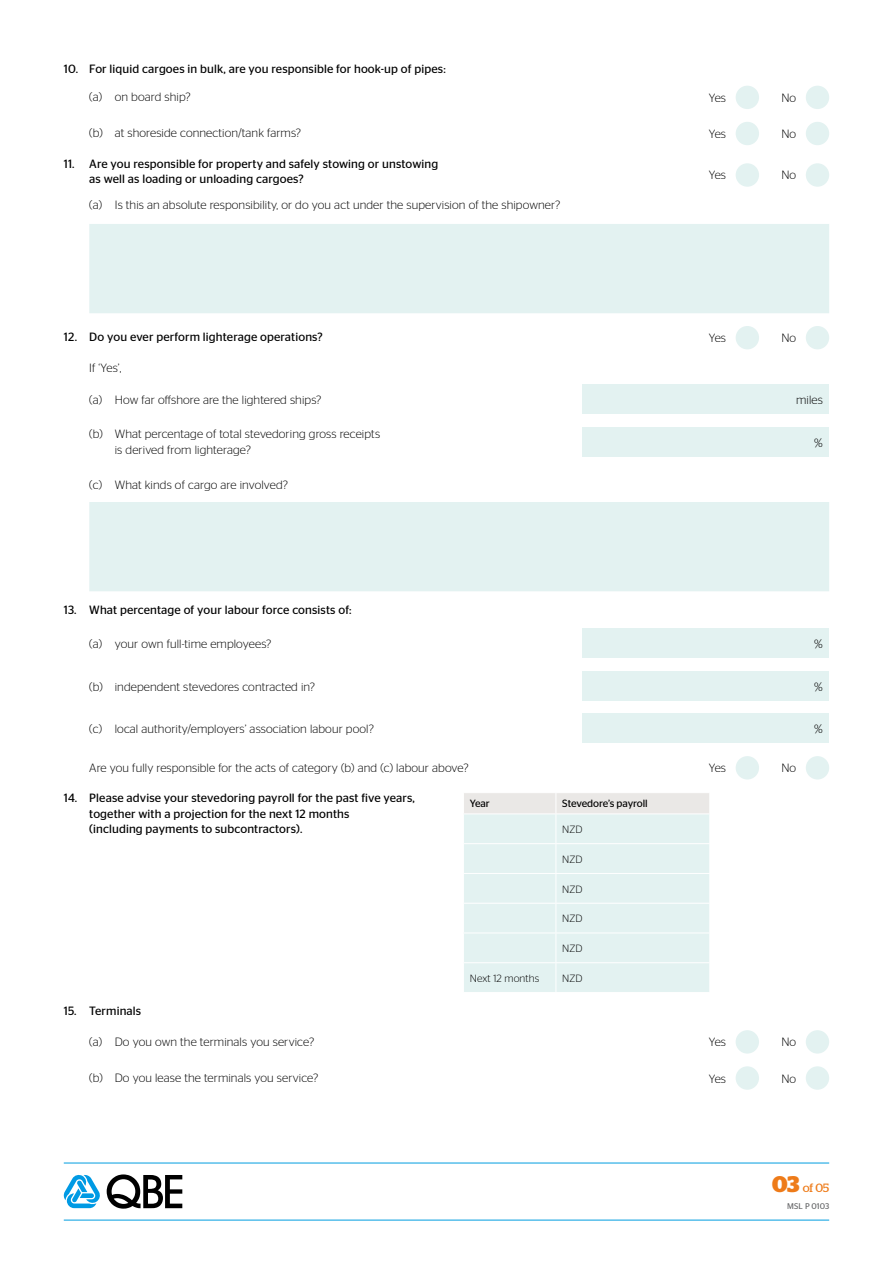
<style>
.page{position:relative;width:893px;height:1263px;background:#fff}
.page>*{position:absolute;margin:0;border:0;box-sizing:border-box;transform-origin:0 0}
.t1{font:300 12px/15.8px "Stag Sans";letter-spacing:.01em;color:#000}
.t2{font:12px/15.8px "Stag Sans";letter-spacing:.01em;color:#000}
.t3{font:12px "Stag";color:#ee7b19}
.t4{font:300 10.5px "Stag Sans";letter-spacing:.01em;color:#000}
.t5{font:10.5px "Stag Sans";letter-spacing:-.005em;color:#000}
.t6{font:8.25px "Stag Sans";color:#646567}
.s1{font-weight:700;font-size:22.5px}
</style>
<div class="page">
<hr style="left:64px;top:1220px;width:765px;height:1px;background:#009ee0">
<hr style="left:64px;top:1163px;width:765px;height:1px;background:#009ee0">
<svg style="left:107px;top:1174px;width:75px;height:34px"></svg>
<svg style="left:64px;top:1174px;width:36px;height:34px"></svg>
<div style="left:806px;top:163px;width:23px;height:24px;background:#e3f2f1;border-radius:50%"></div>
<div style="left:736px;top:163px;width:23px;height:24px;background:#e3f2f1;border-radius:50%"></div>
<div style="left:806px;top:326px;width:23px;height:23px;background:#e3f2f1;border-radius:50%"></div>
<div style="left:736px;top:326px;width:23px;height:23px;background:#e3f2f1;border-radius:50%"></div>
<div style="left:806px;top:756px;width:23px;height:23px;background:#e3f2f1;border-radius:50%"></div>
<div style="left:736px;top:756px;width:23px;height:23px;background:#e3f2f1;border-radius:50%"></div>
<div style="left:806px;top:1030px;width:23px;height:23px;background:#e3f2f1;border-radius:50%"></div>
<div style="left:736px;top:1030px;width:23px;height:23px;background:#e3f2f1;border-radius:50%"></div>
<div style="left:89px;top:224px;width:740px;height:89px;background:#e3f2f1"></div>
<div style="left:89px;top:502px;width:740px;height:89px;background:#e3f2f1"></div>
<div style="left:583px;top:384px;width:246px;height:30px;background:#e3f2f1"></div>
<div style="left:583px;top:628px;width:246px;height:30px;background:#e3f2f1"></div>
<div style="left:583px;top:671px;width:246px;height:30px;background:#e3f2f1"></div>
<div style="left:583px;top:714px;width:246px;height:29px;background:#e3f2f1"></div>
<div style="left:583px;top:427px;width:246px;height:30px;background:#e3f2f1"></div>
<svg style="left:464px;top:793px;width:245px;height:199px;background:#e4f1f0"></svg>
<div style="left:806px;top:86px;width:23px;height:23px;background:#e3f2f1;border-radius:50%"></div>
<div style="left:736px;top:86px;width:23px;height:23px;background:#e3f2f1;border-radius:50%"></div>
<div style="left:806px;top:122px;width:23px;height:23px;background:#e3f2f1;border-radius:50%"></div>
<div style="left:736px;top:122px;width:23px;height:23px;background:#e3f2f1;border-radius:50%"></div>
<div style="left:806px;top:1066px;width:23px;height:24px;background:#e3f2f1;border-radius:50%"></div>
<div style="left:736px;top:1066px;width:23px;height:24px;background:#e3f2f1;border-radius:50%"></div>
<p class="t2" style="left:64px;top:61px;width:383px">10. For liquid cargoes in bulk, are you responsible for hook-up of pipes:</p>
<p class="t1" style="left:89px;top:89px;width:103px">(a) on board ship?</p>
<p class="t1" style="left:89px;top:125px;width:213px">(b) at shoreside connection/tank farms?</p>
<p class="t2" style="left:89px;top:155px;width:350px;text-indent:-26px">11. Are you responsible for property and safely stowing or unstowing as well as loading or unloading cargoes?</p>
<p class="t1" style="left:89px;top:197px;width:473px">(a) Is this an absolute responsibility, or do you act under the supervision of the shipowner?</p>
<p class="t2" style="left:64px;top:329px;width:260px">12. Do you ever perform lighterage operations?</p>
<p class="t1" style="left:89px;top:359px;width:34px">If ‘Yes’,</p>
<p class="t1" style="left:89px;top:392px;width:234px">(a) How far offshore are the lightered ships?</p>
<p class="t1" style="left:115px;top:426px;width:267px;text-indent:-26px">(b) What percentage of total stevedoring gross receipts is derived from lighterage?</p>
<p class="t1" style="left:89px;top:477px;width:200px">(c) What kinds of cargo are involved?</p>
<p class="t2" style="left:64px;top:601px;width:289px">13. What percentage of your labour force consists of:</p>
<p class="t1" style="left:89px;top:636px;width:184px">(a) your own full-time employees?</p>
<p class="t1" style="left:89px;top:678px;width:227px">(b) independent stevedores contracted in?</p>
<p class="t1" style="left:89px;top:721px;width:286px">(c) local authority/employers’ association labour pool?</p>
<p class="t1" style="left:89px;top:759px;width:381px">Are you fully responsible for the acts of category (b) and (c) labour above?</p>
<p class="t2" style="left:89px;top:790px;width:327px;text-indent:-26px">14. Please advise your stevedoring payroll for the past five years, together with a projection for the next 12 months<br>(including payments to subcontractors).</p>
<p class="t2" style="left:64px;top:1003px;width:79px">15. Terminals</p>
<p class="t1" style="left:89px;top:1033px;width:226px">(a) Do you own the terminals you service?</p>
<p class="t5" style="left:470px;top:798px;width:22px">Year</p>
<p class="t5" style="left:562px;top:798px;width:87px">Stevedore’s payroll</p>
<p class="t4" style="left:562px;top:823px;width:22px">NZD</p>
<p class="t4" style="left:562px;top:853px;width:22px">NZD</p>
<p class="t4" style="left:562px;top:883px;width:22px">NZD</p>
<p class="t4" style="left:562px;top:913px;width:22px">NZD</p>
<p class="t4" style="left:562px;top:943px;width:22px">NZD</p>
<p class="t4" style="left:470px;top:972px;width:71px">Next 12 months</p>
<p class="t4" style="left:562px;top:972px;width:22px">NZD</p>
<p class="t1" style="left:709px;top:90px;width:19px">Yes</p>
<p class="t1" style="left:781px;top:90px;width:16px">No</p>
<p class="t1" style="left:709px;top:126px;width:19px">Yes</p>
<p class="t1" style="left:781px;top:126px;width:16px">No</p>
<p class="t1" style="left:709px;top:167px;width:19px">Yes</p>
<p class="t1" style="left:781px;top:167px;width:16px">No</p>
<p class="t1" style="left:709px;top:330px;width:19px">Yes</p>
<p class="t1" style="left:781px;top:330px;width:16px">No</p>
<p class="t1" style="left:796px;top:392px;width:28px">miles</p>
<p class="t1" style="left:814px;top:434px;width:10px">%</p>
<p class="t1" style="left:709px;top:760px;width:19px">Yes</p>
<p class="t1" style="left:781px;top:760px;width:16px">No</p>
<p class="t1" style="left:814px;top:636px;width:10px">%</p>
<p class="t1" style="left:814px;top:678px;width:10px">%</p>
<p class="t1" style="left:814px;top:721px;width:10px">%</p>
<p class="t1" style="left:709px;top:1034px;width:19px">Yes</p>
<p class="t1" style="left:781px;top:1034px;width:16px">No</p>
<p class="t1" style="left:89px;top:1069px;width:231px">(b) Do you lease the terminals you service?</p>
<p class="t1" style="left:709px;top:1070px;width:19px">Yes</p>
<p class="t1" style="left:781px;top:1070px;width:16px">No</p>
<p class="t3" style="left:772px;top:1181px;width:58px"><span class="s1">03</span> of 05</p>
<p class="t6" style="left:787px;top:1201px;width:43px">MSL P 0103</p>
</div>
